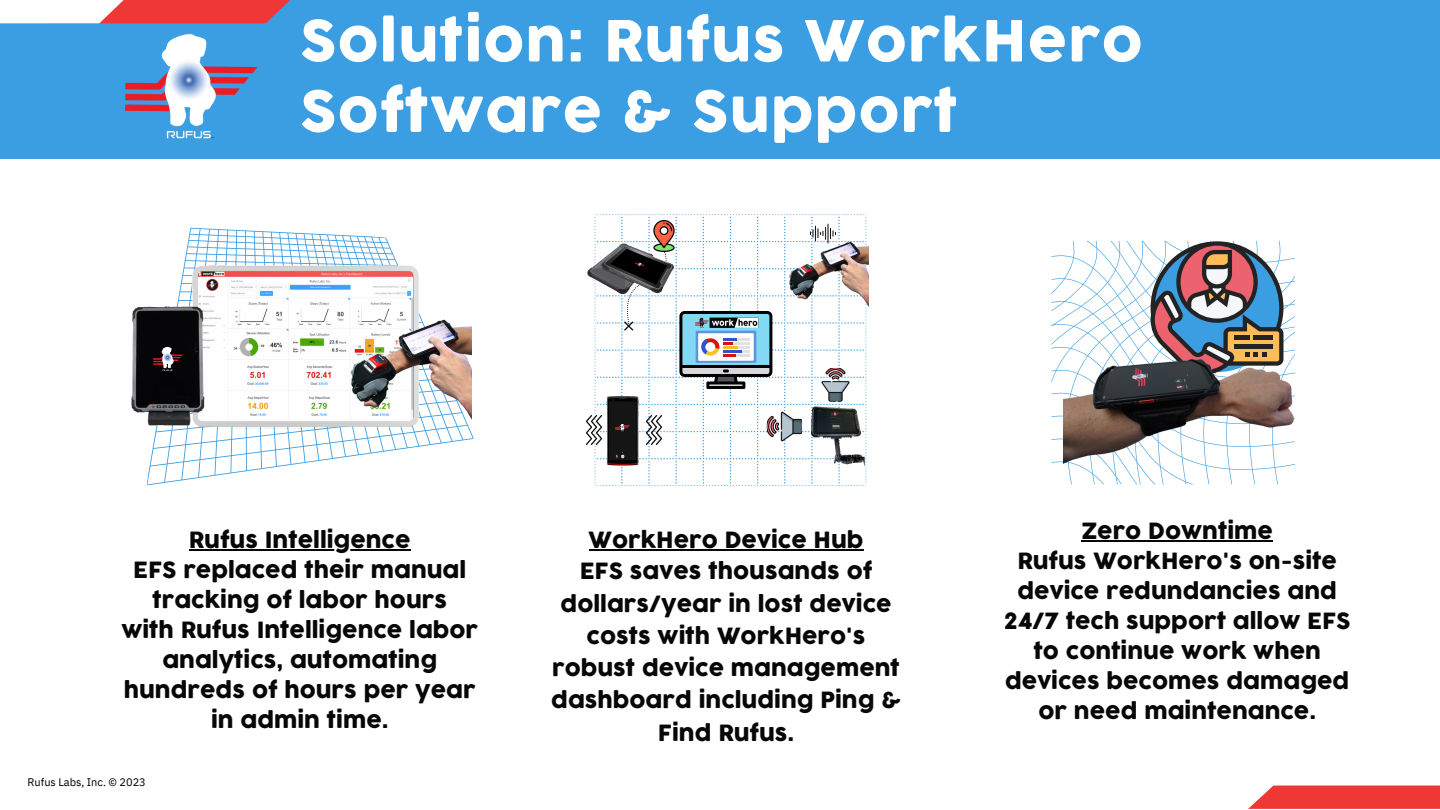
<style>
.page{position:relative;width:1440px;height:810px;background:#fff}
.page>*{position:absolute;margin:0;border:0;box-sizing:border-box;transform-origin:0 0}
.t1{font:55.8px "Cocogoose";letter-spacing:.02em;color:#fff}
.t2{font:21.9px/30px "Cocogoose";color:#070707;text-align:center}
.t3{font:21.9px/30px "COCOGOOSE";color:#070707;text-align:center}
.t4{font:11px "IBM Plex Sans";letter-spacing:-.005em;color:#000}
</style>
<div class="page">
<svg style="left:1248px;top:786px;width:192px;height:23px;background:#ee4543"></svg>
<svg style="left:147px;top:227px;width:327px;height:259px"></svg>
<img style="left:193px;top:265px;width:226px;height:164px">
<img style="left:131px;top:296px;width:143px;height:150px">
<img style="left:152px;top:344px;width:32px;height:31px">
<img style="left:350px;top:311px;width:121px;height:110px">
<svg style="left:595px;top:214px;width:271px;height:272px"></svg>
<img style="left:783px;top:236px;width:85px;height:72px">
<img style="left:587px;top:240px;width:93px;height:59px">
<img style="left:585px;top:391px;width:76px;height:77px">
<img style="left:795px;top:407px;width:72px;height:61px">
<img style="left:649px;top:221px;width:31px;height:30px">
<img style="left:585px;top:415px;width:23px;height:29px">
<img style="left:640px;top:415px;width:29px;height:29px">
<img style="left:810px;top:221px;width:26px;height:25px">
<img style="left:767px;top:409px;width:35px;height:35px">
<img style="left:819px;top:368px;width:34px;height:34px">
<svg style="left:608px;top:252px;width:164px;height:137px"></svg>
<svg style="left:1051px;top:241px;width:244px;height:243px"></svg>
<svg style="left:1151px;top:241px;width:132px;height:66px"></svg>
<img style="left:1063px;top:307px;width:232px;height:156px">
<div style="left:0;top:0;width:1440px;height:158px;background:#3b9ee3"></div>
<svg style="left:124px;top:0;width:166px;height:23px;background:#de4043"></svg>
<div style="left:0;top:0;width:124px;height:23px;background:#fff"></div>
<img style="left:121px;top:19px;width:139px;height:120px">
<hr style="left:189px;top:549px;width:222px;height:2px;background:#070707">
<hr style="left:589px;top:549px;width:275px;height:2px;background:#070707">
<hr style="left:1082px;top:540px;width:191px;height:2px;background:#070707">
<p class="t1" style="left:300px;top:6px;width:844px">Solution: Rufus WorkHero</p>
<p class="t1" style="left:300px;top:76px;width:660px">Software &amp; Support</p>
<p class="t2" style="left:189px;top:526px;width:223px">Rufus Intelligence</p>
<p class="t2" style="left:121px;top:556px;width:358px">EFS replaced their manual tracking of labor hours<br>with Rufus Intelligence labor analytics, automating hundreds of hours per year in admin time.</p>
<p class="t4" style="left:28px;top:775px;width:120px">Rufus Labs, Inc. © 2023</p>
<p class="t2" style="left:589px;top:526px;width:276px">WorkHero Device Hub</p>
<p class="t2" style="left:580px;top:558px;width:294px">EFS saves thousands of</p>
<p class="t2" style="left:551px;top:589px;width:351px;line-height:32.2px">dollars/year in lost device costs with WorkHero's robust device management dashboard including Ping &amp;<br>Find Rufus.</p>
<p class="t2" style="left:1082px;top:517px;width:193px">Zero Downtime</p>
<p class="t3" style="left:1004px;top:547px;width:348px">Rufus WorkHero's on-site device redundancies and<br>24/7 tech support allow EFS to continue work when devices becomes damaged or need maintenance.</p>
</div>
